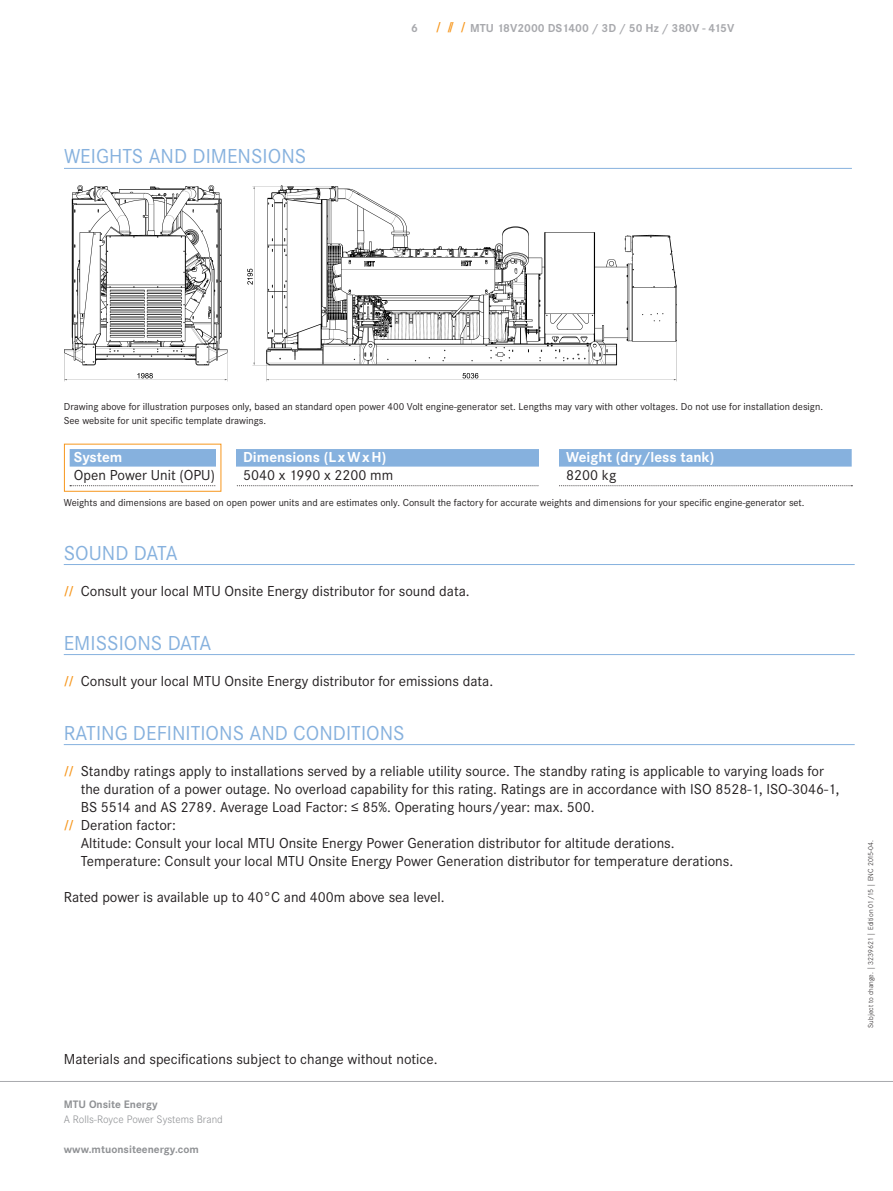
<style>
.page{position:relative;width:893px;height:1191px;background:#fff}
.page>*{position:absolute;margin:0;border:0;box-sizing:border-box;transform-origin:0 0}
.t1{font:21px "Corporate S";color:#86b1de}
.t2{font:15px "Corporate S";color:#231f20}
.t3{font:700 15px "Corporate S";color:#fff}
.t4{font:700 12px "Corporate S";color:#a8a9ad}
.t5{font:700 11.25px "Corporate S";color:#8f9194}
.t6{font:300 11.25px "Corporate S";color:#8f9194}
.t7{font:10.5px/14.2px "Corporate S";color:#231f20}
.t8{font:300 7.5px "Corporate S";color:#231f20}
.s1{font-style:italic;color:#f7971d}
.s2{font-weight:700;font-style:italic;font-size:12px;color:#f7971d}
</style>
<div class="page">
<hr style="left:0;top:1081px;width:893px;height:1px;background:#a8a9ad">
<hr style="left:64px;top:168px;width:788px;height:1px;background:#86b1de">
<hr style="left:64px;top:564px;width:791px;height:1px;background:#86b1de">
<hr style="left:64px;top:654px;width:791px;height:1px;background:#86b1de">
<hr style="left:64px;top:744px;width:791px;height:1px;background:#86b1de">
<div style="left:70px;top:449px;width:782px;height:17px;background:#86b1de"></div>
<svg style="left:70px;top:485px;width:782px;height:1px"></svg>
<div style="left:539px;top:439px;width:19px;height:51px;background:#fff"></div>
<div style="left:216px;top:441px;width:19px;height:50px;background:#fff"></div>
<img style="left:247px;top:185px;width:430px;height:197px">
<img style="left:64px;top:185px;width:164px;height:197px">
<h1 class="t1" style="left:64px;top:145px;width:13px">Weights</h1>
<h1 class="t1" style="left:149px;top:145px;width:14px">and</h1>
<h1 class="t1" style="left:193px;top:145px;width:13px">dimensions</h1>
<p class="t4" style="left:411px;top:21px;width:8px">6</p>
<p class="t4" style="left:436px;top:21px;width:300px"><span class="s1">/ // /</span>MTU 18V2000 DS1400 / 3D / 50 Hz / 380V - 415V</p>
<p class="t7" style="left:64px;top:399px;width:761px">Drawing above for illustration purposes only, based an standard open power 400 Volt engine-generator set. Lengths may vary with other voltages. Do not use for installation design.<br>See website for unit specific template drawings.</p>
<p class="t3" style="left:74px;top:449px;width:50px">System</p>
<p class="t3" style="left:243px;top:449px;width:145px">Dimensions (LxWxH)</p>
<p class="t3" style="left:566px;top:449px;width:150px">Weight (dry/less tank)</p>
<p class="t2" style="left:74px;top:467px;width:142px">Open Power Unit (OPU)</p>
<p class="t2" style="left:243px;top:467px;width:151px">5040 x 1990 x 2200 mm</p>
<p class="t2" style="left:566px;top:467px;width:52px">8200 kg</p>
<p class="t7" style="left:64px;top:495px;width:742px">Weights and dimensions are based on open power units and are estimates only. Consult the factory for accurate weights and dimensions for your specific engine-generator set.</p>
<h1 class="t1" style="left:64px;top:541px;width:26px">Sound</h1>
<h1 class="t1" style="left:134px;top:541px;width:12px">data</h1>
<p class="t2" style="left:64px;top:582px;width:407px"><span class="s2">//</span> Consult your local MTU Onsite Energy distributor for sound data.</p>
<h1 class="t1" style="left:64px;top:631px;width:23px">Emissions</h1>
<h1 class="t1" style="left:168px;top:631px;width:12px">data</h1>
<p class="t2" style="left:64px;top:672px;width:431px"><span class="s2">//</span> Consult your local MTU Onsite Energy distributor for emissions data.</p>
<h1 class="t1" style="left:64px;top:721px;width:23px">Rating</h1>
<h1 class="t1" style="left:133px;top:721px;width:24px">Definitions</h1>
<h1 class="t1" style="left:249px;top:721px;width:14px">and</h1>
<h1 class="t1" style="left:293px;top:721px;width:25px">conditions</h1>
<p class="t2" style="left:64px;top:762px;width:762px"><span class="s2">//</span> Standby ratings apply to installations served by a reliable utility source. The standby rating is applicable to varying loads for</p>
<p class="t2" style="left:81px;top:780px;width:760px">the duration of a power outage. No overload capability for this rating. Ratings are in accordance with ISO 8528-1, ISO-3046-1,</p>
<p class="t2" style="left:81px;top:798px;width:515px">BS 5514 and AS 2789. Average Load Factor: ≤ 85%. Operating hours/year: max. 500.</p>
<p class="t2" style="left:64px;top:816px;width:114px"><span class="s2">//</span> Deration factor:</p>
<p class="t2" style="left:81px;top:834px;width:595px">Altitude: Consult your local MTU Onsite Energy Power Generation distributor for altitude derations.</p>
<p class="t2" style="left:81px;top:852px;width:654px">Temperature: Consult your local MTU Onsite Energy Power Generation distributor for temperature derations.</p>
<p class="t2" style="left:64px;top:888px;width:382px">Rated power is available up to 40°C and 400m above sea level.</p>
<p class="t2" style="left:64px;top:1050px;width:375px">Materials and specifications subject to change without notice.</p>
<p class="t5" style="left:64px;top:1097px;width:95px">MTU Onsite Energy</p>
<p class="t6" style="left:64px;top:1113px;width:161px">A Rolls-Royce Power Systems Brand</p>
<p class="t5" style="left:64px;top:1142px;width:137px">www.mtuonsiteenergy.com</p>
<p class="t8" style="left:866px;top:1027px;width:189px;rotate:-90deg">Subject to change. | 3239621 | Edition 01/15 | ENC 2015-04.</p>
</div>
